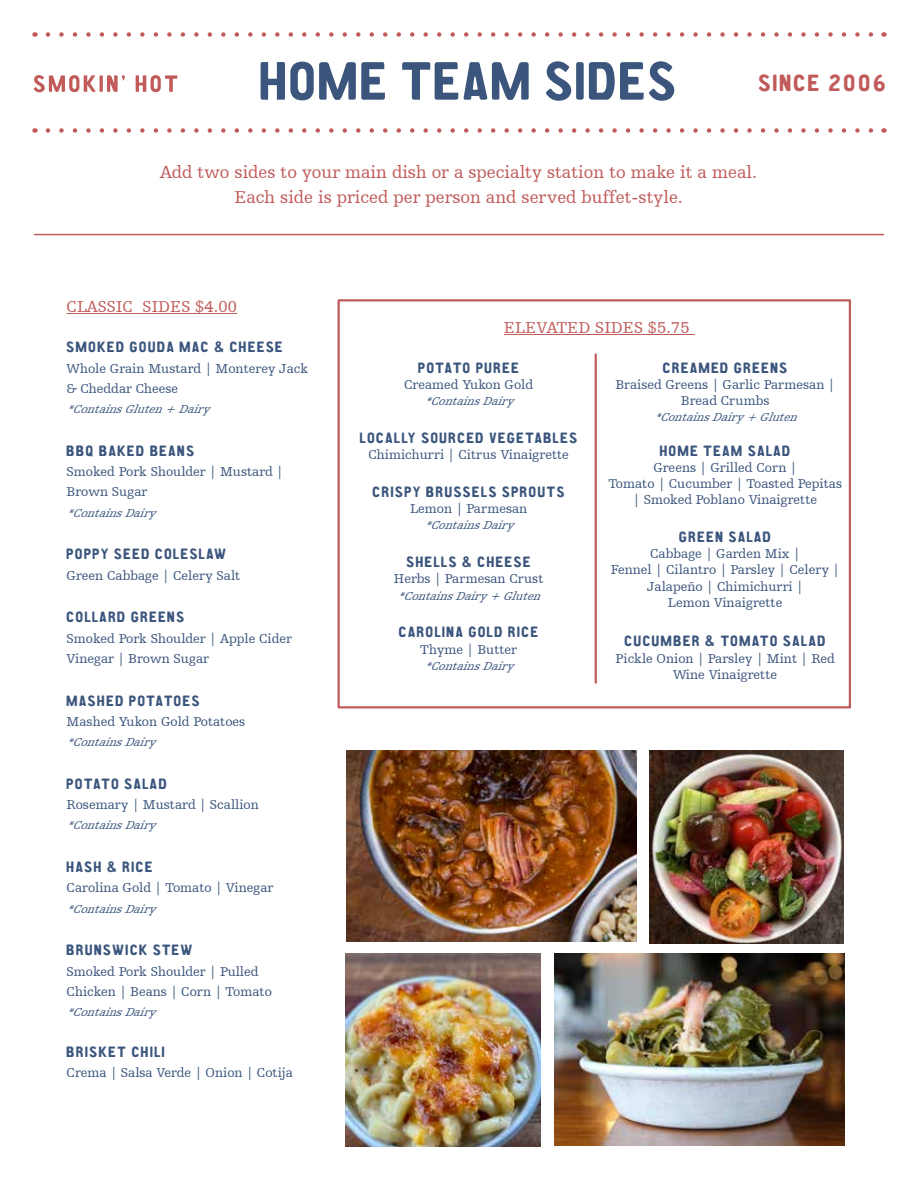
<style>
.page{position:relative;width:918px;height:1188px;background:#fff}
.page>*{position:absolute;margin:0;border:0;box-sizing:border-box;transform-origin:0 0}
.t1{font:54px "CA Aires Pro";letter-spacing:.02em;color:#3b557d}
.t2{font:23.55px "CA Aires Pro";letter-spacing:.07em;color:#c05b5a}
.t3{font:18px/25.5px "Humanist Slabserif 712 BT";color:#c05b5a;text-align:center}
.t4{font:16.5px "Humanist Slabserif 712 BT";letter-spacing:.01em;color:#c05b5a}
.t5{font:15px "CA Aires Pro";letter-spacing:.08em;color:#3b557d}
.t6{font:13.5px/16.2px "Humanist Slabserif 712 BT";color:#3b557d}
.t7{font:italic 12px "Humanist Slabserif 712 BT";color:#3b557d}
</style>
<div class="page">
<svg style="left:48px;top:32px;width:826px;height:5px"></svg>
<svg style="left:48px;top:128px;width:826px;height:5px"></svg>
<svg style="left:33px;top:75px;width:63px;height:18px"></svg>
<hr style="left:100px;top:75px;width:3px;height:17px;background:#c05b5a">
<svg style="left:107px;top:75px;width:18px;height:17px"></svg>
<svg style="left:136px;top:75px;width:41px;height:17px"></svg>
<hr style="left:35px;top:234px;width:849px;height:1px;background:#c05b5a">
<hr style="left:67px;top:313px;width:170px;height:1px;background:#c05b5a">
<hr style="left:504px;top:334px;width:191px;height:1px;background:#c05b5a">
<div style="left:338px;top:299px;width:513px;height:409px;border:2px solid #c05b5a"></div>
<hr style="left:595px;top:354px;width:2px;height:329px;background:#c05b5a">
<img style="left:554px;top:953px;width:290px;height:193px">
<img style="left:347px;top:751px;width:290px;height:190px">
<img style="left:650px;top:751px;width:193px;height:192px">
<img style="left:345px;top:953px;width:196px;height:194px">
<h1 class="t1" style="left:260px;top:53px;width:419px">HOME TEAM SIDES</h1>
<h2 class="t2" style="left:758px;top:69px;width:129px">SINCE 2006</h2>
<h3 class="t3" style="left:160px;top:160px;width:598px">Add two sides to your main dish or a specialty station to make it a meal.<br>Each side is priced per person and served buffet-style.</h3>
<p class="t4" style="left:67px;top:299px;width:172px">CLASSIC SIDES $4.00</p>
<p class="t5" style="left:67px;top:339px;width:218px">SMOKED GOUDA MAC &amp; CHEESE</p>
<p class="t6" style="left:67px;top:359px;width:243px;line-height:20.2px">Whole Grain Mustard | Monterey Jack &amp; Cheddar Cheese</p>
<p class="t7" style="left:67px;top:404px;width:149px">*ContainsGluten+ Dairy</p>
<p class="t5" style="left:67px;top:443px;width:129px">BBQ BAKED BEANS</p>
<p class="t6" style="left:67px;top:462px;width:218px;line-height:20.2px">Smoked Pork Shoulder | Mustard |<br>Brown Sugar</p>
<p class="t7" style="left:67px;top:507px;width:95px">*ContainsDairy</p>
<p class="t5" style="left:67px;top:546px;width:161px">POPPY SEED COLESLAW</p>
<p class="t6" style="left:67px;top:568px;width:175px">Green Cabbage | Celery Salt</p>
<p class="t5" style="left:67px;top:609px;width:119px">COLLARD GREENS</p>
<p class="t6" style="left:67px;top:629px;width:227px;line-height:20.2px">Smoked Pork Shoulder | Apple Cider<br>Vinegar | Brown Sugar</p>
<p class="t5" style="left:67px;top:692px;width:135px">MASHED POTATOES</p>
<p class="t6" style="left:67px;top:714px;width:180px">Mashed Yukon Gold Potatoes</p>
<p class="t7" style="left:67px;top:737px;width:95px">*ContainsDairy</p>
<p class="t5" style="left:67px;top:776px;width:102px">POTATO SALAD</p>
<p class="t6" style="left:67px;top:797px;width:194px">Rosemary | Mustard | Scallion</p>
<p class="t7" style="left:67px;top:820px;width:95px">*ContainsDairy</p>
<p class="t5" style="left:67px;top:859px;width:88px">HASH &amp; RICE</p>
<p class="t6" style="left:67px;top:881px;width:208px">Carolina Gold | Tomato | Vinegar</p>
<p class="t7" style="left:67px;top:903px;width:95px">*ContainsDairy</p>
<p class="t5" style="left:67px;top:942px;width:128px">BRUNSWICK STEW</p>
<p class="t6" style="left:67px;top:962px;width:207px;line-height:20.2px">Smoked Pork Shoulder | Pulled<br>Chicken | Beans | Corn | Tomato</p>
<p class="t7" style="left:67px;top:1007px;width:95px">*ContainsDairy</p>
<p class="t5" style="left:67px;top:1043px;width:100px">BRISKET CHILI</p>
<p class="t6" style="left:67px;top:1065px;width:228px">Crema | Salsa Verde | Onion | Cotija</p>
<p class="t4" style="left:504px;top:320px;width:187px">ELEVATED SIDES $5.75</p>
<p class="t5" style="left:663px;top:360px;width:126px">CREAMED GREENS</p>
<p class="t6" style="left:615px;top:377px;width:221px;text-align:center">Braised Greens | Garlic Parmesan |<br>Bread Crumbs</p>
<p class="t7" style="left:654px;top:412px;width:149px">*ContainsDairy+ Gluten</p>
<p class="t5" style="left:660px;top:443px;width:132px">HOME TEAM SALAD</p>
<p class="t6" style="left:608px;top:460px;width:235px;text-align:center">Greens | Grilled Corn |<br>Tomato | Cucumber | Toasted Pepitas | Smoked Poblano Vinaigrette</p>
<p class="t5" style="left:679px;top:529px;width:94px">GREEN SALAD</p>
<p class="t6" style="left:611px;top:547px;width:231px;text-align:center">Cabbage | Garden Mix |<br>Fennel | Cilantro | Parsley | Celery |<br>Jalapeño | Chimichurri |<br>Lemon Vinaigrette</p>
<p class="t5" style="left:625px;top:633px;width:203px">CUCUMBER &amp; TOMATO SALAD</p>
<p class="t6" style="left:615px;top:651px;width:221px;text-align:center">Pickle Onion | Parsley | Mint | Red<br>Wine Vinaigrette</p>
<p class="t5" style="left:418px;top:360px;width:103px">POTATO PUREE</p>
<p class="t6" style="left:404px;top:377px;width:130px">Creamed Yukon Gold</p>
<p class="t7" style="left:424px;top:396px;width:95px">*ContainsDairy</p>
<p class="t5" style="left:360px;top:430px;width:219px">LOCALLY SOURCED VEGETABLES</p>
<p class="t6" style="left:368px;top:448px;width:202px">Chimichurri | Citrus Vinaigrette</p>
<p class="t5" style="left:373px;top:484px;width:194px">CRISPY BRUSSELS SPROUTS</p>
<p class="t6" style="left:410px;top:502px;width:119px">Lemon | Parmesan</p>
<p class="t7" style="left:424px;top:520px;width:95px">*ContainsDairy</p>
<p class="t5" style="left:406px;top:554px;width:126px">SHELLS &amp; CHEESE</p>
<p class="t6" style="left:394px;top:572px;width:151px">Herbs | Parmesan Crust</p>
<p class="t7" style="left:398px;top:590px;width:149px">*ContainsDairy+ Gluten</p>
<p class="t5" style="left:399px;top:624px;width:141px">CAROLINA GOLD RICE</p>
<p class="t6" style="left:420px;top:642px;width:98px">Thyme | Butter</p>
<p class="t7" style="left:424px;top:661px;width:95px">*ContainsDairy</p>
</div>
